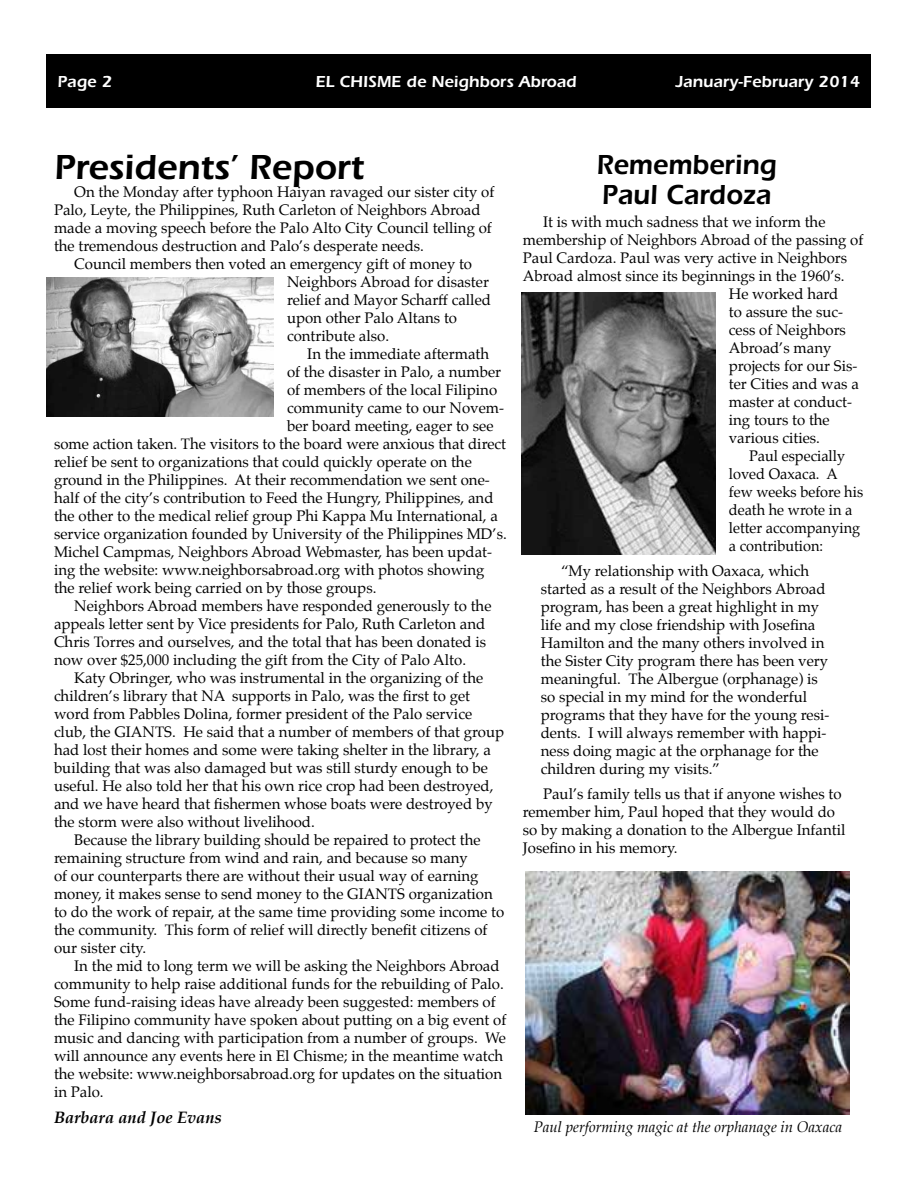
<style>
.page{position:relative;width:918px;height:1188px;background:#fff}
.page>*{position:absolute;margin:0;border:0;box-sizing:border-box;transform-origin:0 0}
.t1{font:600 36px "Itc Eras";color:#000}
.t2{font:600 28.5px/30px "Itc Eras";color:#000;scale:.95 1}
.t3{font:600 16.5px "Itc Eras";color:#fff}
.t4{font:italic 700 16.5px "Palatino";color:#000}
.t5{font:15px/18px "Palatino";color:#000}
.t6{font:italic 15px "Palatino";color:#000}
</style>
<div class="page">
<div style="left:46px;top:54px;width:826px;height:54px;background:#000"></div>
<img style="left:46px;top:277px;width:228px;height:140px">
<img style="left:522px;top:293px;width:193px;height:261px">
<img style="left:526px;top:872px;width:324px;height:242px">
<p class="t3" style="left:58px;top:72px;width:56px">Page 2</p>
<p class="t3" style="left:315px;top:72px;width:263px">EL CHISME de Neighbors Abroad</p>
<p class="t3" style="left:676px;top:72px;width:186px">January-February 2014</p>
<h1 class="t1" style="left:54px;top:146px;width:312px">Presidents’ Report</h1>
<p class="t5" style="left:54px;top:182px;width:442px;text-indent:20px">On the Monday after typhoon Haiyan ravaged our sister city of Palo, Leyte, the Philippines, Ruth Carleton of Neighbors Abroad made a moving speech before the Palo Alto City Council telling of the tremendous destruction and Palo’s desperate needs.</p>
<p class="t5" style="left:287px;top:254px;width:205px;text-indent:-213px">Council members then voted an emergency gift of money to<br>Neighbors Abroad for disaster relief and Mayor Scharff called upon other Palo Altans to contribute also.</p>
<p class="t5" style="left:307px;top:344px;width:183px">In the immediate aftermath</p>
<p class="t5" style="left:287px;top:362px;width:216px">of the disaster in Palo, a number</p>
<p class="t5" style="left:287px;top:380px;width:212px">of members of the local Filipino</p>
<p class="t5" style="left:287px;top:398px;width:219px">community came to our Novem-</p>
<p class="t5" style="left:287px;top:416px;width:208px">ber board meeting, eager to see</p>
<p class="t5" style="left:54px;top:434px;width:454px">some action taken. The visitors to the board were anxious that direct</p>
<p class="t5" style="left:54px;top:452px;width:419px">relief be sent to organizations that could quickly operate on the</p>
<p class="t5" style="left:54px;top:470px;width:437px">ground in the Philippines. At their recommendation we sent one-</p>
<p class="t5" style="left:54px;top:488px;width:441px">half of the city’s contribution to Feed the Hungry, Philippines, and</p>
<p class="t5" style="left:54px;top:506px;width:445px">the other to the medical relief group Phi Kappa Mu International, a</p>
<p class="t5" style="left:54px;top:524px;width:454px">service organization founded by University of the Philippines MD’s.</p>
<p class="t5" style="left:54px;top:542px;width:440px">Michel Campmas, Neighbors Abroad Webmaster, has been updat-</p>
<p class="t5" style="left:54px;top:560px;width:432px">ing the website: www.neighborsabroad.org with photos showing</p>
<p class="t5" style="left:54px;top:578px;width:324px">the relief work being carried on by those groups.</p>
<p class="t5" style="left:74px;top:596px;width:419px">Neighbors Abroad members have responded generously to the</p>
<p class="t5" style="left:54px;top:614px;width:433px">appeals letter sent by Vice presidents for Palo, Ruth Carleton and</p>
<p class="t5" style="left:54px;top:632px;width:434px">Chris Torres and ourselves, and the total that has been donated is</p>
<p class="t5" style="left:54px;top:650px;width:414px">now over $25,000 including the gift from the City of Palo Alto.</p>
<p class="t5" style="left:74px;top:668px;width:411px">Katy Obringer, who was instrumental in the organizing of the</p>
<p class="t5" style="left:54px;top:686px;width:418px">children’s library that NA supports in Palo, was the first to get</p>
<p class="t5" style="left:54px;top:704px;width:420px">word from Pabbles Dolina, former president of the Palo service</p>
<p class="t5" style="left:54px;top:722px;width:452px">club, the GIANTS. He said that a number of members of that group</p>
<p class="t5" style="left:54px;top:740px;width:438px">had lost their homes and some were taking shelter in the library, a</p>
<p class="t5" style="left:54px;top:758px;width:436px">building that was also damaged but was still sturdy enough to be</p>
<p class="t5" style="left:54px;top:776px;width:441px">useful. He also told her that his own rice crop had been destroyed,</p>
<p class="t5" style="left:54px;top:794px;width:440px">and we have heard that fishermen whose boats were destroyed by</p>
<p class="t5" style="left:54px;top:812px;width:262px">the storm were also without livelihood.</p>
<p class="t5" style="left:74px;top:830px;width:408px">Because the library building should be repaired to protect the</p>
<p class="t5" style="left:54px;top:848px;width:415px">remaining structure from wind and rain, and because so many</p>
<p class="t5" style="left:54px;top:866px;width:426px">of our counterparts there are without their usual way of earning</p>
<p class="t5" style="left:54px;top:884px;width:440px">money, it makes sense to send money to the GIANTS organization</p>
<p class="t5" style="left:54px;top:902px;width:452px">to do the work of repair, at the same time providing some income to</p>
<p class="t5" style="left:54px;top:920px;width:435px">the community. This form of relief will directly benefit citizens of</p>
<p class="t5" style="left:54px;top:938px;width:94px">our sister city.</p>
<p class="t5" style="left:74px;top:956px;width:427px">In the mid to long term we will be asking the Neighbors Abroad</p>
<p class="t5" style="left:54px;top:974px;width:451px">community to help raise additional funds for the rebuilding of Palo.</p>
<p class="t5" style="left:54px;top:992px;width:443px">Some fund-raising ideas have already been suggested: members of</p>
<p class="t5" style="left:54px;top:1010px;width:454px">the Filipino community have spoken about putting on a big event of</p>
<p class="t5" style="left:54px;top:1028px;width:454px">music and dancing with participation from a number of groups. We</p>
<p class="t5" style="left:54px;top:1046px;width:451px">will announce any events here in El Chisme; in the meantime watch</p>
<p class="t5" style="left:54px;top:1064px;width:450px">the website: www.neighborsabroad.org for updates on the situation</p>
<p class="t5" style="left:54px;top:1082px;width:51px">in Palo.</p>
<p class="t4" style="left:54px;top:1104px;width:169px">Barbara and Joe Evans</p>
<h2 class="t2" style="left:596px;top:150px;width:192px">Remembering<br>Paul Cardoza</h2>
<p class="t5" style="left:543px;top:213px;width:284px">It is with much sadness that we inform the</p>
<p class="t5" style="left:523px;top:231px;width:342px">membership of Neighbors Abroad of the passing of</p>
<p class="t5" style="left:523px;top:249px;width:326px">Paul Cardoza. Paul was very active in Neighbors</p>
<p class="t5" style="left:523px;top:267px;width:323px">Abroad almost since its beginnings in the 1960’s.</p>
<p class="t5" style="left:729px;top:285px;width:111px">He worked hard</p>
<p class="t5" style="left:729px;top:303px;width:116px">to assure the suc-</p>
<p class="t5" style="left:729px;top:321px;width:119px">cess of Neighbors</p>
<p class="t5" style="left:729px;top:339px;width:104px">Abroad’s many</p>
<p class="t5" style="left:729px;top:357px;width:130px">projects for our Sis-</p>
<p class="t5" style="left:729px;top:375px;width:132px">ter Cities and was a</p>
<p class="t5" style="left:729px;top:393px;width:125px">master at conduct-</p>
<p class="t5" style="left:729px;top:411px;width:102px">ing tours to the</p>
<p class="t5" style="left:729px;top:429px;width:93px">various cities.</p>
<p class="t5" style="left:749px;top:447px;width:98px">Paul especially</p>
<p class="t5" style="left:729px;top:465px;width:110px">loved Oaxaca. A</p>
<p class="t5" style="left:729px;top:483px;width:136px">few weeks before his</p>
<p class="t5" style="left:729px;top:501px;width:125px">death he wrote in a</p>
<p class="t5" style="left:729px;top:519px;width:133px">letter accompanying</p>
<p class="t5" style="left:729px;top:537px;width:96px">a contribution:</p>
<p class="t5" style="left:541px;top:562px;width:290px;text-indent:20px">“My relationship with Oaxaca, which started as a result of the Neighbors Abroad program, has been a great highlight in my life and my close friendship with Josefina Hamilton and the many others involved in the Sister City program there has been very meaningful. The Albergue (orphanage) is so special in my mind for the wonderful programs that they have for the young resi&shy;dents. I will always remember with happi&shy;ness doing magic at the orphanage for the children during my visits.”</p>
<p class="t5" style="left:523px;top:785px;width:324px;text-indent:20px">Paul’s family tells us that if anyone wishes to remember him, Paul hoped that they would do so by making a donation to the Albergue Infantil Josefino in his memory.</p>
<p class="t6" style="left:534px;top:1114px;width:310px">Paul performing magic at the orphanage in Oaxaca</p>
</div>
